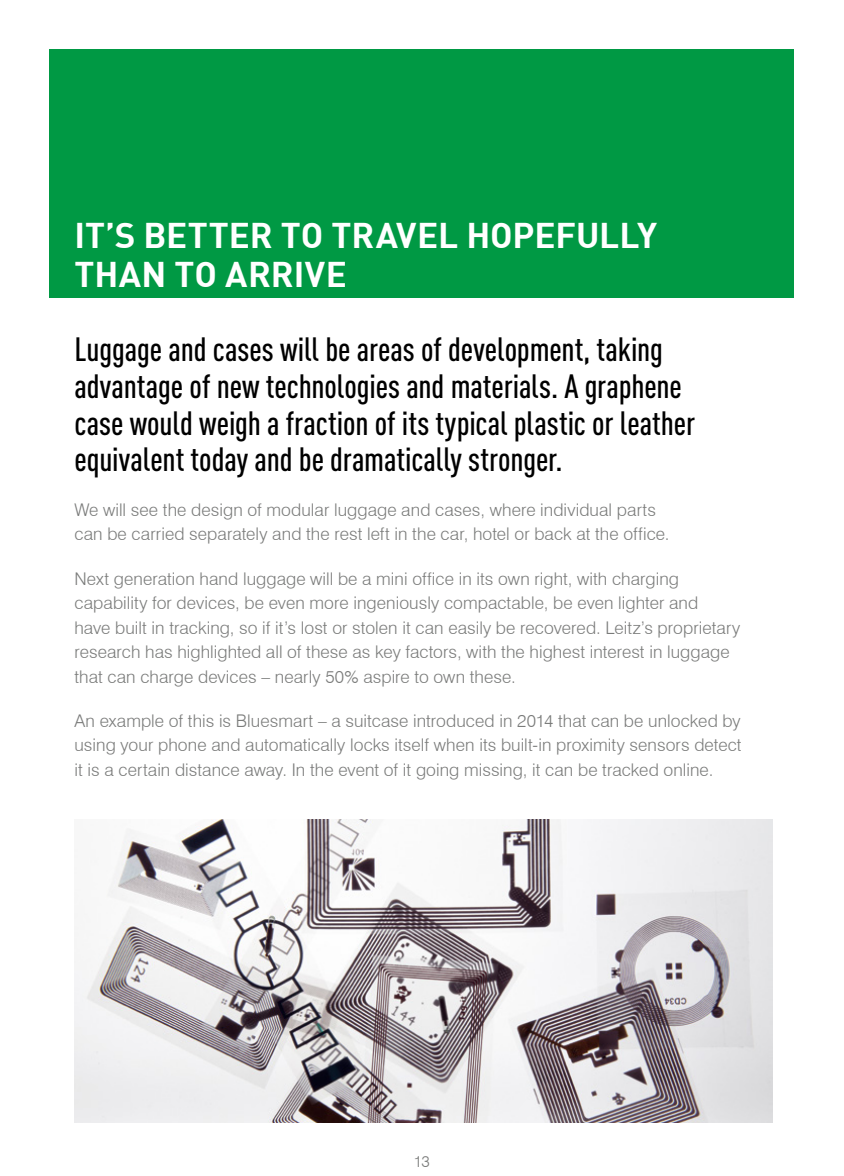
<style>
.page{position:relative;width:844px;height:1176px;background:#fff}
.page>*{position:absolute;margin:0;border:0;box-sizing:border-box;transform-origin:0 0}
.t1{font:700 35px/38.5px "DIN";color:#fff}
.t2{font:500 33.25px/36.8px "DIN Cond";letter-spacing:-.005em;color:#000}
.t3{font:300 17.5px/24.5px "Swiss 721 BT";letter-spacing:.005em;color:#7a7b7a}
.t4{font:300 15.75px "Swiss 721 BT";color:#7a7b7a}
</style>
<div class="page">
<div style="left:50px;top:50px;width:744px;height:248px;background:#094"></div>
<img style="left:74px;top:819px;width:698px;height:303px">
<p class="t1" style="left:74px;top:215px;width:584px">IT’S BETTER TO TRAVEL HOPEFULLY<br>THAN TO ARRIVE</p>
<p class="t2" style="left:74px;top:330px;width:622px">Luggage and cases will be areas of development, taking advantage of new technologies and materials. A graphene case would weigh a fraction of its typical plastic or leather equivalent today and be dramatically stronger.</p>
<p class="t3" style="left:74px;top:497px;width:596px">We will see the design of modular luggage and cases, where individual parts can be carried separately and the rest left in the car, hotel or back at the office.</p>
<p class="t3" style="left:74px;top:566px;width:667px">Next generation hand luggage will be a mini office in its own right, with charging capability for devices, be even more ingeniously compactable, be even lighter and<br>have built in tracking, so if it’s lost or stolen it can easily be recovered. Leitz’s proprietary research has highlighted all of these as key factors, with the highest interest in luggage that can charge devices – nearly 50% aspire to own these.</p>
<p class="t3" style="left:74px;top:708px;width:668px;text-align:justify">An example of this is Bluesmart – a suitcase introduced in 2014 that can be unlocked by using your phone and automatically locks itself when its built-in proximity sensors detect it is a certain distance away. In the event of it going missing, it can be tracked online.</p>
<p class="t4" style="left:414px;top:1152px;width:18px">13</p>
</div>
